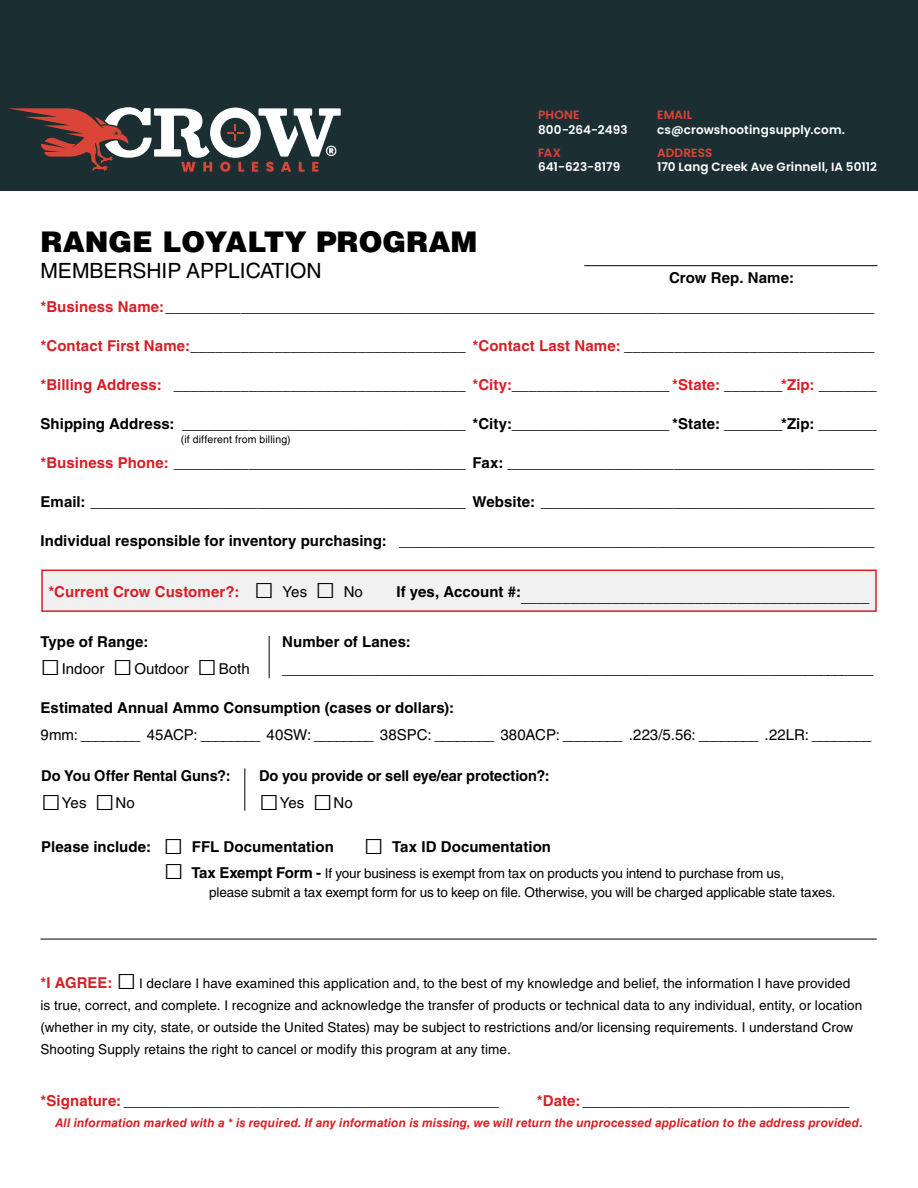
<style>
.page{position:relative;width:918px;height:1188px;background:#fff}
.page>*{position:absolute;margin:0;border:0;box-sizing:border-box;transform-origin:0 0}
.t1{font:900 28.5px "Helvetica LT Std";color:#000}
.t2{font:21px "Helvetica LT Std";color:#000}
.t3{font:700 15px "Helvetica LT Std";letter-spacing:.005em;color:#000}
.t4{font:15px "Helvetica LT Std";letter-spacing:.005em;color:#000}
.t5{font:700 15px "Helvetica LT Std";letter-spacing:.005em;color:#d61f26}
.t6{font:13.5px/22.2px "Helvetica LT Std";letter-spacing:.005em;color:#000}
.t7{font:italic 700 12px "Helvetica LT Std";letter-spacing:.01em;color:#d61f26}
.t8{font:600 12px "Poppins";letter-spacing:.01em;color:#fff}
.t9{font:600 12px "Poppins";letter-spacing:.015em;color:#db4538}
.t10{font:10.5px "Helvetica LT Std";letter-spacing:.015em;color:#000}
.s1{color:#d61f26}
.s2{font-family:"Times New Roman";font-weight:400;font-size:33px;color:#000}
.s3{font-weight:400;color:#000}
.s4{font-family:"Times New Roman";font-size:33px}
.s5{font-family:"Times New Roman";font-weight:400;font-size:33px}
.s6{font-weight:700;font-size:15px}
</style>
<div class="page">
<div style="left:0;top:0;width:918px;height:190px;background:#1b2f33"></div>
<hr style="left:584px;top:265px;width:293px;height:1px;background:#000">
<div style="left:41px;top:570px;width:836px;height:42px;background:#f1f1f2;border:2px solid #d61f26"></div>
<hr style="left:269px;top:636px;width:1px;height:42px;background:#000">
<hr style="left:245px;top:768px;width:1px;height:43px;background:#000">
<hr style="left:40px;top:939px;width:837px;height:1px;background:#000">
<svg style="left:8px;top:107px;width:333px;height:65px"></svg>
<h1 class="t1" style="left:40px;top:223px;width:438px">RANGE LOYALTY PROGRAM</h1>
<h2 class="t2" style="left:40px;top:258px;width:283px">MEMBERSHIP APPLICATION</h2>
<p class="t9" style="left:538px;top:108px;width:43px">PHONE</p>
<p class="t8" style="left:538px;top:122px;width:91px">800-264-2493</p>
<p class="t9" style="left:538px;top:146px;width:24px">FAX</p>
<p class="t8" style="left:538px;top:160px;width:84px">641-623-8179</p>
<p class="t9" style="left:657px;top:108px;width:37px">EMAIL</p>
<p class="t8" style="left:657px;top:122px;width:189px">cs@crowshootingsupply.com.</p>
<p class="t9" style="left:657px;top:146px;width:57px">ADDRESS</p>
<p class="t8" style="left:657px;top:160px;width:222px">170 Lang Creek Ave Grinnell, IA 50112</p>
<p class="t3" style="left:669px;top:268px;width:126px">Crow Rep. Name:</p>
<p class="t3" style="left:40px;top:297px;width:836px"><span class="s1">*Business Name:</span>_____________________________________________________________________________________</p>
<p class="t3" style="left:40px;top:336px;width:835px"><span class="s1">*Contact First Name:</span>_________________________________ <span class="s1">*Contact Last Name:</span> ______________________________</p>
<p class="t3" style="left:40px;top:375px;width:838px"><span class="s1">*Billing Address:</span> ___________________________________ <span class="s1">*City:</span>___________________ <span class="s1">*State:</span> _______<span class="s1">*Zip:</span> _______</p>
<p class="t3" style="left:40px;top:414px;width:838px">Shipping Address: __________________________________ *City:___________________ *State: _______*Zip: _______</p>
<p class="t3" style="left:40px;top:453px;width:835px"><span class="s1">*Business Phone:</span> ___________________________________ Fax: ____________________________________________</p>
<p class="t3" style="left:40px;top:492px;width:835px">Email: _____________________________________________ Website: ________________________________________</p>
<p class="t3" style="left:40px;top:531px;width:836px">Individual responsible for inventory purchasing: _________________________________________________________</p>
<p class="t10" style="left:181px;top:433px;width:111px">(if different from billing)</p>
<p class="t5" style="left:48px;top:582px;width:316px">*Current Crow Customer?: <span class="s2">□</span> <span class="s3">Yes</span> <span class="s2">□</span> <span class="s3">No</span></p>
<p class="t3" style="left:396px;top:588px;width:475px">If yes, Account #:__________________________________________</p>
<p class="t3" style="left:41px;top:632px;width:109px">Type of Range:</p>
<p class="t4" style="left:40px;top:660px;width:211px"><span class="s4">□</span>Indoor <span class="s4">□</span>Outdoor <span class="s4">□</span>Both</p>
<p class="t3" style="left:282px;top:632px;width:130px">Number of Lanes:</p>
<p class="t4" style="left:282px;top:660px;width:593px">___________________________________________________________________________</p>
<p class="t3" style="left:40px;top:699px;width:415px">Estimated Annual Ammo Consumption (cases or dollars):</p>
<p class="t4" style="left:40px;top:726px;width:832px">9mm: ________ 45ACP: ________ 40SW: ________ 38SPC: ________ 380ACP: ________ .223/5.56: ________ .22LR: ________</p>
<p class="t3" style="left:41px;top:767px;width:191px">Do You Offer Rental Guns?:</p>
<p class="t4" style="left:41px;top:794px;width:95px"><span class="s4">□</span>Yes <span class="s4">□</span>No</p>
<p class="t3" style="left:259px;top:767px;width:292px">Do you provide or sell eye/ear protection?:</p>
<p class="t4" style="left:259px;top:794px;width:95px"><span class="s4">□</span>Yes <span class="s4">□</span>No</p>
<p class="t3" style="left:41px;top:838px;width:511px">Please include: <span class="s5">□</span> FFL Documentation <span class="s5">□</span> Tax ID Documentation</p>
<p class="t6" style="left:209px;top:863px;width:628px;line-height:19.5px;text-indent:-45px"><span class="s4">□</span> <span class="s6">Tax Exempt Form -</span> If your business is exempt from tax on products you intend to purchase from us,<br>please submit a tax exempt form for us to keep on file. Otherwise, you will be charged applicable state taxes.</p>
<p class="t5" style="left:40px;top:973px;width:97px">*I AGREE: <span class="s2">□</span></p>
<p class="t6" style="left:40px;top:972px;width:823px;text-indent:99px">I declare I have examined this application and, to the best of my knowledge and belief, the information I have provided is true, correct, and complete. I recognize and acknowledge the transfer of products or technical data to any individual, entity, or location (whether in my city, state, or outside the United States) may be subject to restrictions and/or licensing requirements. I understand Crow Shooting Supply retains the right to cancel or modify this program at any time.</p>
<p class="t3" style="left:40px;top:1092px;width:460px"><span class="s1">*Signature:</span> _____________________________________________</p>
<p class="t3" style="left:537px;top:1092px;width:314px"><span class="s1">*Date:</span> ________________________________</p>
<p class="t7" style="left:55px;top:1116px;width:809px">All information marked with a * is required. If any information is missing, we will return the unprocessed application to the address provided.</p>
</div>
